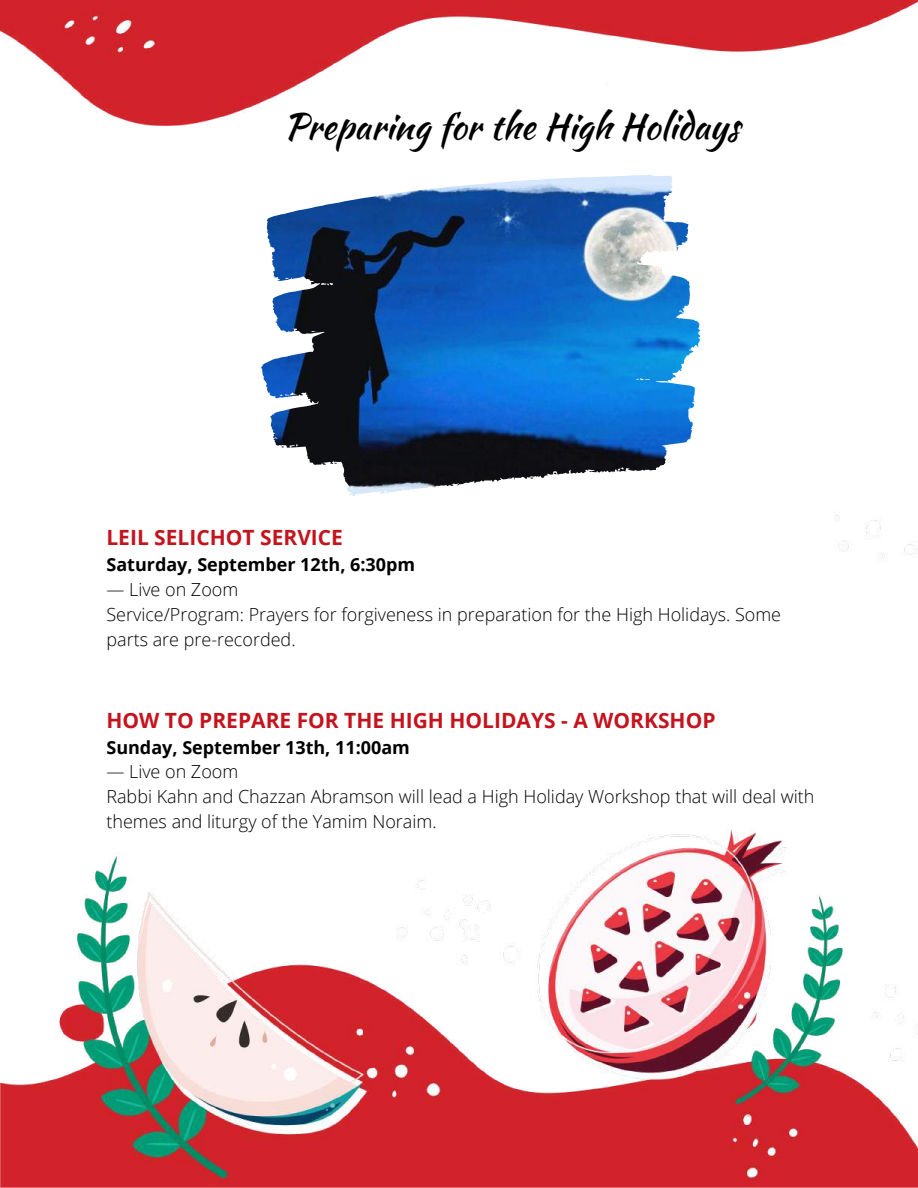
<style>
.page{position:relative;width:918px;height:1188px;background:#fff}
.page>*{position:absolute;margin:0;border:0;box-sizing:border-box;transform-origin:0 0}
.t1{font:36px "Kaushan Script";color:#000}
.t2{font:700 21px "Open Sans";color:#c4141e}
.t3{font:300 18px/24.8px "Open Sans";color:#000}
.t4{font:700 18px "Open Sans";color:#000}
</style>
<div class="page">
<img style="left:0;top:0;width:918px;height:1188px">
<img style="left:637px;top:193px;width:63px;height:139px">
<h1 class="t1" style="left:284px;top:100px;width:457px">Preparing for the High Holidays</h1>
<p class="t2" style="left:106px;top:523px;width:238px">LEIL SELICHOT SERVICE</p>
<p class="t4" style="left:106px;top:552px;width:310px">Saturday, September 12th, 6:30pm</p>
<p class="t3" style="left:106px;top:577px;width:676px">— Live on Zoom<br>Service/Program: Prayers for forgiveness in preparation for the High Holidays. Some parts are pre-recorded.</p>
<p class="t2" style="left:106px;top:705px;width:611px">HOW TO PREPARE FOR THE HIGH HOLIDAYS - A WORKSHOP</p>
<p class="t4" style="left:106px;top:734px;width:305px">Sunday, September 13th, 11:00am</p>
<p class="t3" style="left:106px;top:759px;width:710px">— Live on Zoom<br>Rabbi Kahn and Chazzan Abramson will lead a High Holiday Workshop that will deal with themes and liturgy of the Yamim Noraim.</p>
</div>
